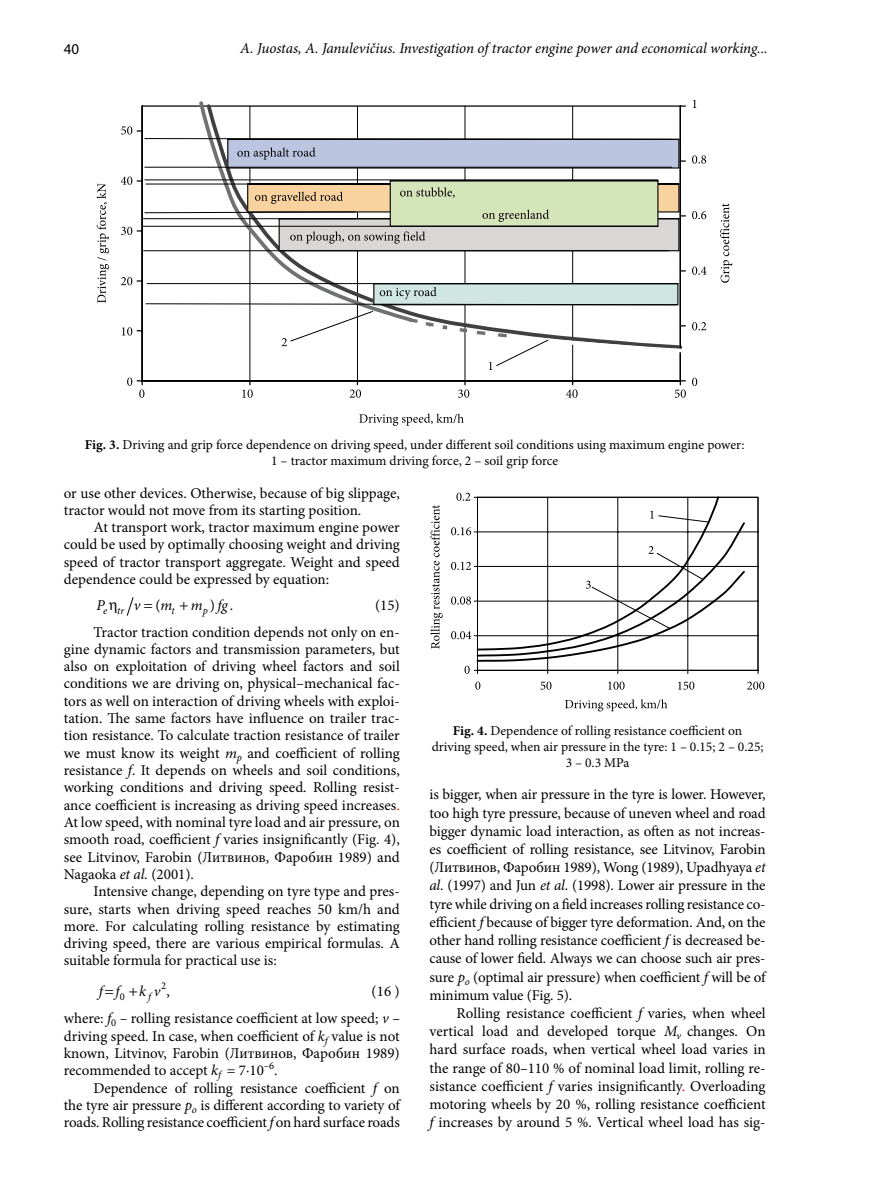
<style>
.page{position:relative;width:872px;height:1191px;background:#fff}
.page>*{position:absolute;margin:0;border:0;box-sizing:border-box;transform-origin:0 0}
.t1{font:15px/17.2px "Minion Pro";letter-spacing:-.005em;color:#000;text-align:justify}
.t2{font:italic 15px "Minion Pro";letter-spacing:-.01em;color:#000}
.t3{font:15px "Myriad Pro";color:#000}
.t4{font:13.5px/16.2px "Minion Pro";color:#000;text-align:center}
.t5{font:italic 10.5px "Minion Pro";color:#000}
.t6{font:10.5px "Minion Pro";color:#000}
.s1{font-weight:700}
.s2{font-style:normal}
.s3{font-style:italic}
.s4{color:#f00}
</style>
<div class="page">
<svg style="left:126px;top:597px;width:8px;height:19px"></svg>
<svg style="left:136px;top:105px;width:545px;height:281px"></svg>
<svg style="left:197px;top:101px;width:30px;height:37px"></svg>
<svg style="left:142px;top:138px;width:85px;height:228px"></svg>
<svg style="left:121px;top:126px;width:11px;height:9px"></svg>
<svg style="left:121px;top:176px;width:11px;height:9px"></svg>
<svg style="left:121px;top:227px;width:11px;height:8px"></svg>
<svg style="left:121px;top:277px;width:11px;height:8px"></svg>
<svg style="left:122px;top:327px;width:10px;height:8px"></svg>
<svg style="left:127px;top:377px;width:5px;height:9px"></svg>
<svg style="left:693px;top:100px;width:3px;height:8px"></svg>
<svg style="left:692px;top:155px;width:14px;height:9px"></svg>
<svg style="left:692px;top:211px;width:14px;height:8px"></svg>
<svg style="left:692px;top:266px;width:14px;height:9px"></svg>
<svg style="left:692px;top:322px;width:14px;height:8px"></svg>
<svg style="left:692px;top:378px;width:5px;height:8px"></svg>
<svg style="left:139px;top:389px;width:5px;height:9px"></svg>
<svg style="left:242px;top:389px;width:11px;height:9px"></svg>
<svg style="left:350px;top:389px;width:11px;height:9px"></svg>
<svg style="left:458px;top:389px;width:11px;height:9px"></svg>
<svg style="left:566px;top:389px;width:11px;height:9px"></svg>
<svg style="left:674px;top:389px;width:12px;height:9px"></svg>
<svg style="left:227px;top:105px;width:459px;height:277px"></svg>
<svg style="left:97px;top:183px;width:12px;height:120px"></svg>
<svg style="left:720px;top:203px;width:12px;height:80px"></svg>
<svg style="left:359px;top:413px;width:105px;height:13px"></svg>
<svg style="left:473px;top:496px;width:286px;height:178px"></svg>
<svg style="left:475px;top:496px;width:271px;height:166px"></svg>
<svg style="left:464px;top:666px;width:6px;height:8px"></svg>
<svg style="left:451px;top:631px;width:20px;height:8px"></svg>
<svg style="left:451px;top:596px;width:20px;height:8px"></svg>
<svg style="left:451px;top:562px;width:20px;height:8px"></svg>
<svg style="left:451px;top:527px;width:20px;height:8px"></svg>
<svg style="left:456px;top:493px;width:14px;height:8px"></svg>
<svg style="left:475px;top:681px;width:5px;height:8px"></svg>
<svg style="left:540px;top:681px;width:11px;height:8px"></svg>
<svg style="left:608px;top:681px;width:16px;height:8px"></svg>
<svg style="left:678px;top:681px;width:16px;height:8px"></svg>
<svg style="left:747px;top:681px;width:17px;height:8px"></svg>
<svg style="left:565px;top:699px;width:102px;height:12px"></svg>
<svg style="left:586px;top:510px;width:123px;height:119px"></svg>
<svg style="left:430px;top:505px;width:12px;height:144px"></svg>
<p class="t3" style="left:64px;top:39px;width:17px">40</p>
<p class="t2" style="left:240px;top:38px;width:529px">A. Juostas, A. Janulevičius. Investigation of tractor engine power and economical working...</p>
<p class="t4" style="left:85px;top:437px;width:661px"><span class="s1">Fig. 3.</span> Driving and grip force dependence on driving speed, under different soil conditions using maximum engine power:<br>1 – tractor maximum driving force, 2 – soil grip force</p>
<p class="t1" style="left:64px;top:484px;width:337px">or use other devices. Otherwise, because of big slippage, tractor would not move from its starting position.</p>
<p class="t1" style="left:64px;top:519px;width:337px;text-indent:30px">At transport work, tractor maximum engine power could be used by optimally choosing weight and driving speed of tractor transport aggregate. Weight and speed dependence could be expressed by equation:</p>
<p class="t2" style="left:155px;top:595px;width:79px"><span class="s2">(</span>m m fg <span class="s2">.</span></p>
<p class="t1" style="left:94px;top:591px;width:308px;line-height:26.8px;text-align:right">(15)<br>Tractor traction condition depends not only on en-</p>
<p class="t1" style="left:64px;top:640px;width:337px">gine dynamic factors and transmission parameters, but also on exploitation of driving wheel factors and soil conditions we are driving on, physical–mechanical fac&shy;tors as well on interaction of driving wheels with exploi&shy;tation. The same factors have influence on trailer trac&shy;tion resistance. To calculate traction resistance of trailer we must know its weight <span class="s3">m</span><sub>p</sub> and coefficient of rolling resistance <span class="s3">f</span>. It depends on wheels and soil conditions, working conditions and driving speed. Rolling resist&shy;ance coefficient is increasing as driving speed increases<span class="s4">.<br></span>At low speed, with nominal tyre load and air pressure, on smooth road, coefficient <span class="s3">f</span> varies insignificantly (Fig. 4), see Litvinov, Farobin (Литвинов, Фаробин 1989) and Nagaoka <span class="s3">et al.</span> (2001).</p>
<p class="t1" style="left:64px;top:883px;width:337px;text-indent:30px">Intensive change, depending on tyre type and pres&shy;sure, starts when driving speed reaches 50 km/h and more. For calculating rolling resistance by estimating driving speed, there are various empirical formulas. A suitable formula for practical use is:</p>
<p class="t6" style="left:161px;top:978px;width:7px">2</p>
<p class="t6" style="left:120px;top:989px;width:7px">0</p>
<p class="t5" style="left:148px;top:989px;width:4px">f</p>
<p class="t1" style="left:210px;top:596px;width:7px">)</p>
<p class="t2" style="left:96px;top:595px;width:10px">P</p>
<p class="t2" style="left:134px;top:595px;width:8px">v</p>
<p class="t5" style="left:103px;top:603px;width:23px">e tr</p>
<p class="t5" style="left:171px;top:603px;width:5px">t</p>
<p class="t5" style="left:203px;top:603px;width:7px">p</p>
<p class="t2" style="left:99px;top:980px;width:22px">f f</p>
<p class="t2" style="left:139px;top:980px;width:32px">kv<span class="s2">,</span></p>
<p class="t1" style="left:64px;top:978px;width:337px;line-height:26.8px;text-align:right">(16 )<br>where: <span class="s3">f</span><sub>0</sub> <span class="s3">–</span> rolling resistance coefficient at low speed; <span class="s3">v –</span></p>
<p class="t1" style="left:64px;top:1027px;width:337px">driving speed. In case, when coefficient of <span class="s3">k</span><sub>f</sub> value is not known, Litvinov, Farobin (Литвинов, Фаробин 1989) recommended to accept <span class="s3">k</span><sub>f</sub> = 7·10<sup>–</sup><sup>6</sup>.</p>
<p class="t1" style="left:64px;top:1079px;width:337px;text-indent:30px">Dependence of rolling resistance coefficient <span class="s3">f</span> on the tyre air pressure <span class="s3">p</span><sub>o</sub> is different according to variety of roads. Rolling resistance coefficient <span class="s3">f</span> on hard surface roads</p>
<p class="t4" style="left:432px;top:722px;width:333px"><span class="s1">Fig. 4.</span> Dependence of rolling resistance coefficient on driving speed, when air pressure in the tyre: 1 <span class="s3">–</span> 0.15; 2 <span class="s3">–</span> 0.25;<br>3 <span class="s3">–</span> 0.3 MPa</p>
<p class="t1" style="left:429px;top:785px;width:337px;line-height:18.1px">is bigger, when air pressure in the tyre is lower. However, too high tyre pressure, because of uneven wheel and road bigger dynamic load interaction, as often as not increas&shy;es coefficient of rolling resistance, see Litvinov, Farobin (Литвинов, Фаробин 1989), Wong (1989), Upadhyaya <span class="s3">et al</span>. (1997) and Jun <span class="s3">et al</span>. (1998). Lower air pressure in the tyre while driving on a field increases rolling resistance co&shy;efficient <span class="s3">f</span> because of bigger tyre deformation. And, on the other hand rolling resistance coefficient <span class="s3">f</span> is decreased be&shy;cause of lower field. Always we can choose such air pres&shy;sure <span class="s3">p</span><sub>o</sub> (optimal air pressure) when coefficient <span class="s3">f</span> will be of minimum value (Fig. 5).</p>
<p class="t1" style="left:429px;top:1004px;width:337px;line-height:18.1px;text-indent:27px">Rolling resistance coefficient <span class="s3">f</span> varies, when wheel vertical load and developed torque <span class="s3">M</span><sub>v</sub> changes. On hard surface roads, when vertical wheel load varies in the range of 80<span class="s3">–</span>110 % of nominal load limit, rolling re&shy;sistance coefficient <span class="s3">f</span> varies insignificantly<span class="s4">.</span> Overloading motoring wheels by 20 %, rolling resistance coefficient <span class="s3">f</span> increases by around 5 %. Vertical wheel load has sig-</p>
</div>
